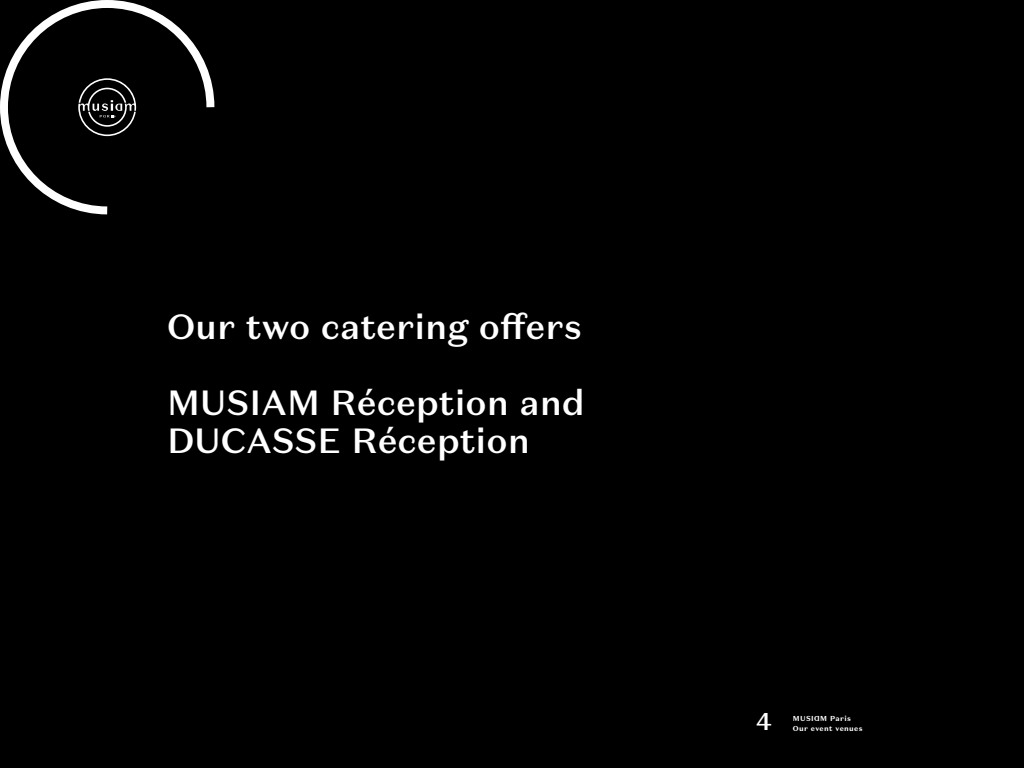
<style>
.page{position:relative;width:1024px;height:768px;background:#000001}
.page>*{position:absolute;margin:0;border:0;box-sizing:border-box;transform-origin:0 0}
.t1{font:500 35px/76px "Domaine Sans Text";color:#fff}
.t2{font:500 24.3px "Domaine Sans Text Ducasse";color:#fff}
.t3{font:700 7.2px "Domaine Sans Text Ducasse";letter-spacing:.05em;color:#fff}
</style>
<div class="page">
<svg style="left:0;top:0;width:215px;height:215px"></svg>
<svg style="left:78px;top:78px;width:58px;height:58px"></svg>
<p class="t1" style="left:167px;top:289px;width:419px">Our two catering offers<br>MUSIAM Réception and</p>
<p class="t1" style="left:167px;top:403px;width:364px">DUCASSE Réception</p>
<p class="t2" style="left:756px;top:706px;width:17px">4</p>
<p class="t3" style="left:793px;top:714px;width:59px">MUSIAM Paris</p>
<p class="t3" style="left:793px;top:724px;width:71px">Our event venues</p>
</div>
